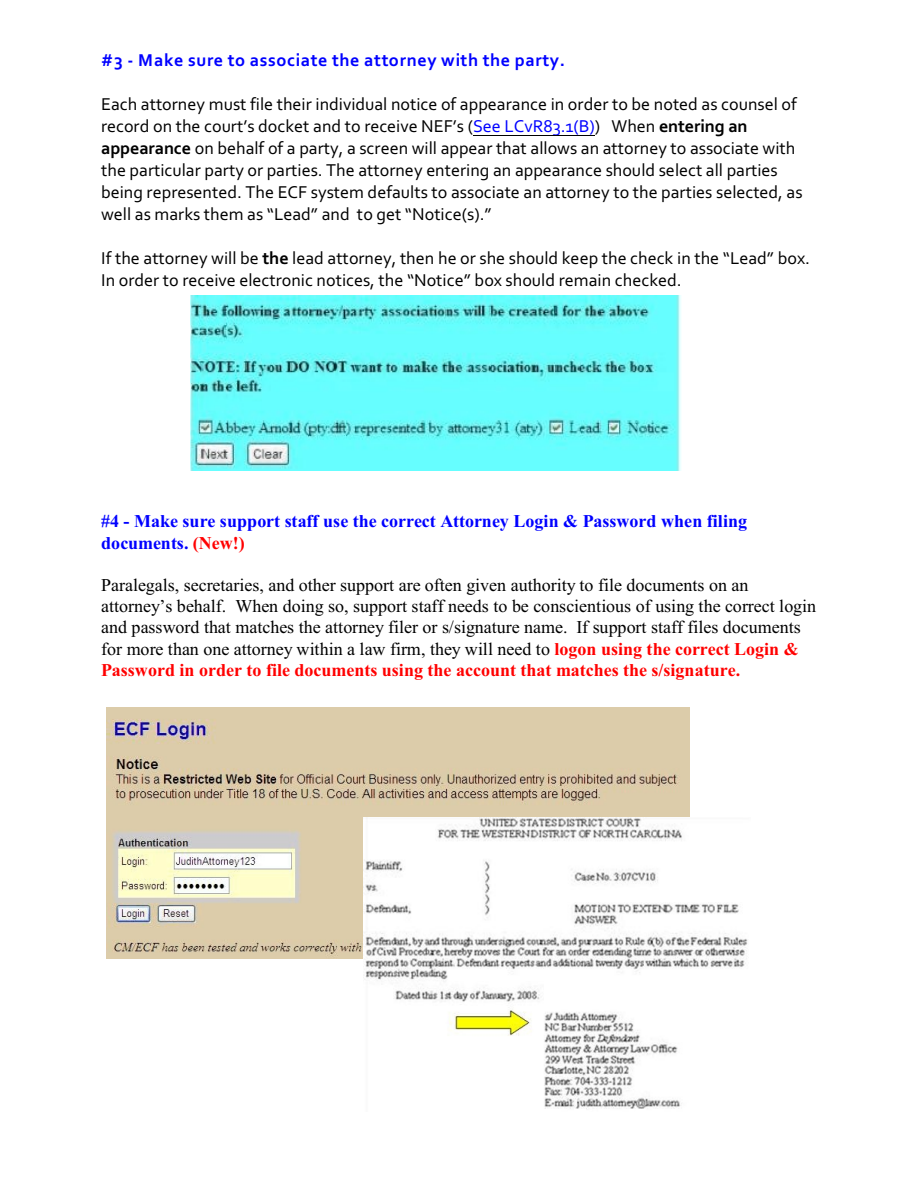
<style>
.page{position:relative;width:918px;height:1188px;background:#fff}
.page>*{position:absolute;margin:0;border:0;box-sizing:border-box;transform-origin:0 0}
.t1{font:18px/21.9px "Corbel";color:#000}
.t2{font:18px/21.5px "Times New Roman";color:#000}
.t3{font:700 18px/21.3px "Times New Roman";letter-spacing:.005em;color:#00f}
.t4{font:700 18px "Corbel";letter-spacing:.04em;color:#00f}
.s1{color:#00f}
.s2{font-weight:700}
.s3{color:#f00}
.s4{font-weight:700;color:#f00}
</style>
<div class="page">
<hr style="left:473px;top:135px;width:122px;height:1px;background:#000">
<img style="left:190px;top:296px;width:491px;height:174px">
<img style="left:106px;top:708px;width:583px;height:250px">
<img style="left:364px;top:818px;width:384px;height:291px">
<p class="t4" style="left:101px;top:52px;width:465px">#3 - Make sure to associate the attorney with the party.</p>
<p class="t1" style="left:101px;top:95px;width:703px">Each attorney must file their individual notice of appearance in order to be noted as counsel of record on the court’s docket and to receive NEF’s (<span class="s1">See LCvR83.1(B)</span>) When <span class="s2">entering an appearance</span> on behalf of a party, a screen will appear that allows an attorney to associate with the particular party or parties. The attorney entering an appearance should select all parties being represented. The ECF system defaults to associate an attorney to the parties selected, as well as marks them as “Lead” and to get “Notice(s).”</p>
<p class="t1" style="left:101px;top:248px;width:710px">If the attorney will be <span class="s2">the</span> lead attorney, then he or she should keep the check in the “Lead” box.<br>In order to receive electronic notices, the “Notice” box should remain checked.</p>
<p class="t3" style="left:101px;top:513px;width:648px">#4 - Make sure support staff use the correct Attorney Login &amp; Password when filing documents. <span class="s3">(New!)</span></p>
<p class="t2" style="left:101px;top:576px;width:717px">Paralegals, secretaries, and other support are often given authority to file documents on an attorney’s behalf. When doing so, support staff needs to be conscientious of using the correct login and password that matches the attorney filer or s/signature name. If support staff files documents for more than one attorney within a law firm, they will need to <span class="s4">logon using the correct Login &amp; Password in order to file documents using the account that matches the s/signature.</span></p>
</div>
